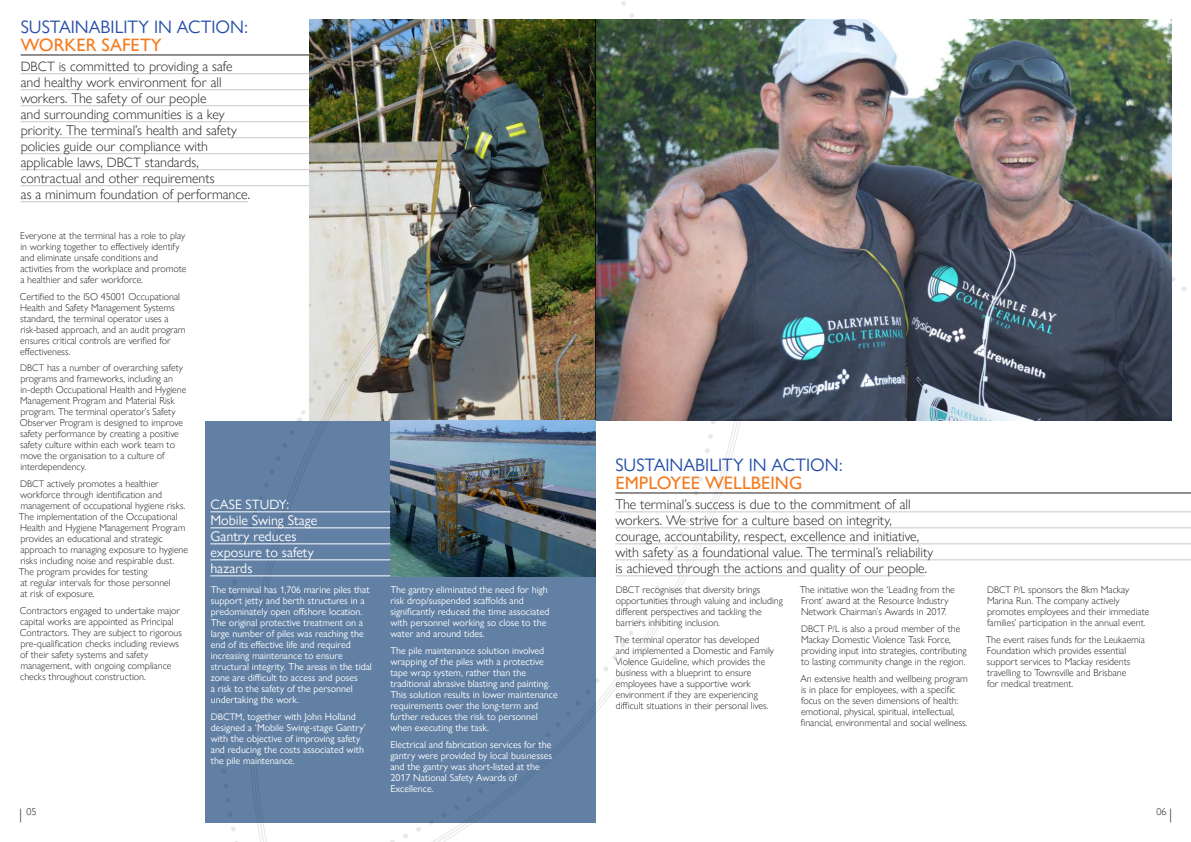
<style>
.page{position:relative;width:1191px;height:842px;background:#fff}
.page>*{position:absolute;margin:0;border:0;box-sizing:border-box;transform-origin:0 0}
.t1{font:18px "Gill Sans Nova";color:#244da9}
.t2{font:500 18px "Gill Sans Nova";color:#f47b20}
.t3{font:300 15px "Gill Sans Nova";color:#231f20}
.t4{font:300 14px/16px "Gill Sans Nova";color:#231f20}
.t5{font:14px/16px "Gill Sans Nova";color:#fff}
.t6{font:13.5px "Gill Sans Nova";color:#fff}
.t7{font:300 10px/11px "Gill Sans Nova";color:#231f20}
.t8{font:10px/11px "Gill Sans Nova";color:#fff}
.s1{font-size:13.5px}
.s2{font-size:9.5px}
.s3{font-size:14px}
</style>
<div class="page">
<img style="left:309px;top:20px;width:862px;height:401px">
<img style="left:437px;top:1px;width:362px;height:575px">
<img style="left:309px;top:19px;width:122px;height:18px">
<svg style="left:1083px;top:211px;width:108px;height:349px"></svg>
<img style="left:296px;top:59px;width:781px;height:361px">
<svg style="left:205px;top:426px;width:38px;height:416px;background:#6886a8"></svg>
<img style="left:243px;top:93px;width:516px;height:730px">
<img style="left:249px;top:99px;width:505px;height:743px">
<hr style="left:21px;top:73px;width:288px;height:1px;background:#c7c9cb">
<hr style="left:21px;top:89px;width:288px;height:1px;background:#c7c9cb">
<hr style="left:21px;top:105px;width:288px;height:1px;background:#c7c9cb">
<hr style="left:21px;top:121px;width:288px;height:1px;background:#c7c9cb">
<hr style="left:21px;top:137px;width:288px;height:1px;background:#c7c9cb">
<hr style="left:21px;top:153px;width:288px;height:1px;background:#c7c9cb">
<hr style="left:21px;top:169px;width:288px;height:1px;background:#c7c9cb">
<hr style="left:21px;top:185px;width:288px;height:1px;background:#c7c9cb">
<hr style="left:21px;top:201px;width:227px;height:1px;background:#c7c9cb">
<hr style="left:21px;top:55px;width:288px;height:1px;background:#231f20">
<hr style="left:615px;top:493px;width:576px;height:1px;background:#231f20">
<hr style="left:615px;top:512px;width:576px;height:1px;background:#c7c9cb">
<hr style="left:615px;top:528px;width:576px;height:1px;background:#c7c9cb">
<hr style="left:615px;top:544px;width:576px;height:1px;background:#c7c9cb">
<hr style="left:615px;top:560px;width:576px;height:1px;background:#c7c9cb">
<hr style="left:615px;top:576px;width:309px;height:1px;background:#c7c9cb">
<hr style="left:210px;top:511px;width:180px;height:1px;background:#fff">
<hr style="left:210px;top:527px;width:180px;height:1px;background:#fff">
<hr style="left:210px;top:543px;width:180px;height:1px;background:#fff">
<hr style="left:210px;top:559px;width:180px;height:1px;background:#fff">
<hr style="left:210px;top:575px;width:180px;height:1px;background:#fff">
<h1 class="t1" style="left:21px;top:16px;width:229px">SUSTAINABILITY IN ACTION:</h1>
<h1 class="t2" style="left:21px;top:34px;width:143px">WORKER SAFETY</h1>
<p class="t4" style="left:21px;top:58px;width:231px"><span class="s1">DBCT</span> is committed to providing a safe and healthy work environment for all workers. The safety of our people<br>and surrounding communities is a key priority. The terminal’s health and safety policies guide our compliance with applicable laws, <span class="s1">DBCT</span> standards, contractual and other requirements<br>as a minimum foundation of performance.</p>
<p class="t7" style="left:20px;top:230px;width:168px">Everyone at the terminal has a role to play in working together to effectively identify and eliminate unsafe conditions and activities from the workplace and promote a healthier and safer workforce.</p>
<p class="t7" style="left:20px;top:291px;width:167px">Certified to the ISO 45001 Occupational Health and Safety Management Systems standard, the terminal operator uses a risk-based approach, and an audit program ensures critical controls are verified for effectiveness.</p>
<p class="t7" style="left:20px;top:362px;width:168px"><span class="s2">DBCT</span> has a number of overarching safety programs and frameworks, including an in-depth Occupational Health and Hygiene Management Program and Material Risk program. The terminal operator’s Safety Observer Program is designed to improve safety performance by creating a positive safety culture within each work team to move the organisation to a culture of interdependency.</p>
<p class="t7" style="left:19px;top:478px;width:171px"><span class="s2">DBCT</span> actively promotes a healthier workforce through identification and management of occupational hygiene risks.<br>The implementation of the Occupational Health and Hygiene Management Program provides an educational and strategic approach to managing exposure to hygiene risks including noise and respirable dust.<br>The program provides for testing<br>at regular intervals for those personnel<br>at risk of exposure.</p>
<p class="t7" style="left:20px;top:605px;width:163px">Contractors engaged to undertake major capital works are appointed as Principal Contractors. They are subject to rigorous pre-qualification checks including reviews of their safety systems and safety management, with ongoing compliance checks throughout construction.</p>
<h3 class="t6" style="left:210px;top:496px;width:80px">CASE STUDY<span class="s3">:</span></h3>
<h3 class="t5" style="left:210px;top:512px;width:108px">Mobile Swing Stage<br>Gantry reduces exposure to safety hazards</h3>
<p class="t8" style="left:211px;top:584px;width:163px">The terminal has <span class="s2">1,706</span> marine piles that support jetty and berth structures in a predominately open offshore location.<br>The original protective treatment on a large number of piles was reaching the end of its effective life and required increasing maintenance to ensure structural integrity. The areas in the tidal zone are difficult to access and poses<br>a risk to the safety of the personnel undertaking the work.</p>
<p class="t8" style="left:211px;top:711px;width:157px"><span class="s2">DBCTM</span>, together with John Holland designed a ‘Mobile Swing-stage Gantry’ with the objective of improving safety and reducing the costs associated with the pile maintenance.</p>
<p class="t8" style="left:390px;top:584px;width:160px">The gantry eliminated the need for high risk drop/suspended scaffolds and significantly reduced the time associated with personnel working so close to the water and around tides.</p>
<p class="t8" style="left:390px;top:645px;width:169px">The pile maintenance solution involved wrapping of the piles with a protective tape wrap system, rather than the traditional abrasive blasting and painting.<br>This solution results in lower maintenance requirements over the long-term and further reduces the risk to personnel when executing the task.</p>
<p class="t8" style="left:390px;top:739px;width:163px">Electrical and fabrication services for the gantry were provided by local businesses and the gantry was short-listed at the 2017 National Safety Awards of Excellence.</p>
<h1 class="t1" style="left:615px;top:454px;width:229px">SUSTAINABILITY IN ACTION:</h1>
<h1 class="t2" style="left:615px;top:472px;width:188px">EMPLOYEE WELLBEING</h1>
<p class="t4" style="left:615px;top:496px;width:319px">The terminal’s success is due to the commitment of all workers. We strive for a culture based on integrity, courage, accountability, respect, excellence and initiative, with safety as a foundational value. The terminal’s reliability is achieved through the actions and quality of our people.</p>
<p class="t7" style="left:616px;top:584px;width:169px"><span class="s2">DBCT</span> recognises that diversity brings opportunities through valuing and including different perspectives and tackling the barriers inhibiting inclusion.</p>
<p class="t7" style="left:614px;top:634px;width:161px">The terminal operator has developed and implemented a Domestic and Family Violence Guideline, which provides the business with a blueprint to ensure employees have a supportive work environment if they are experiencing difficult situations in their personal lives.</p>
<p class="t7" style="left:799px;top:584px;width:157px">The initiative won the ‘Leading from the<br>Front’ award at the Resource Industry<br>Network Chairman’s Awards in 2017.</p>
<p class="t7" style="left:801px;top:623px;width:167px"><span class="s2">DBCT P/L</span> is also a proud member of the Mackay Domestic Violence Task Force, providing input into strategies, contributing to lasting community change in the region.</p>
<p class="t7" style="left:800px;top:673px;width:169px">An extensive health and wellbeing program is in place for employees, with a specific focus on the seven dimensions of health: emotional, physical, spiritual, intellectual, financial, environmental and social wellness.</p>
<p class="t7" style="left:987px;top:584px;width:164px"><span class="s2">DBCT P/L</span> sponsors the 8km Mackay Marina Run. The company actively promotes employees and their immediate families’ participation in the annual event.</p>
<p class="t7" style="left:985px;top:634px;width:161px">The event raises funds for the Leukaemia Foundation which provides essential support services to Mackay residents travelling to Townsville and Brisbane<br>for medical treatment.</p>
<p class="t7" style="left:1156px;top:806px;width:11px">06</p>
<h2 class="t3" style="left:19px;top:804px;width:5px">|</h2>
<h2 class="t3" style="left:1169px;top:804px;width:5px">|</h2>
<p class="t7" style="left:27px;top:806px;width:11px">05</p>
</div>
